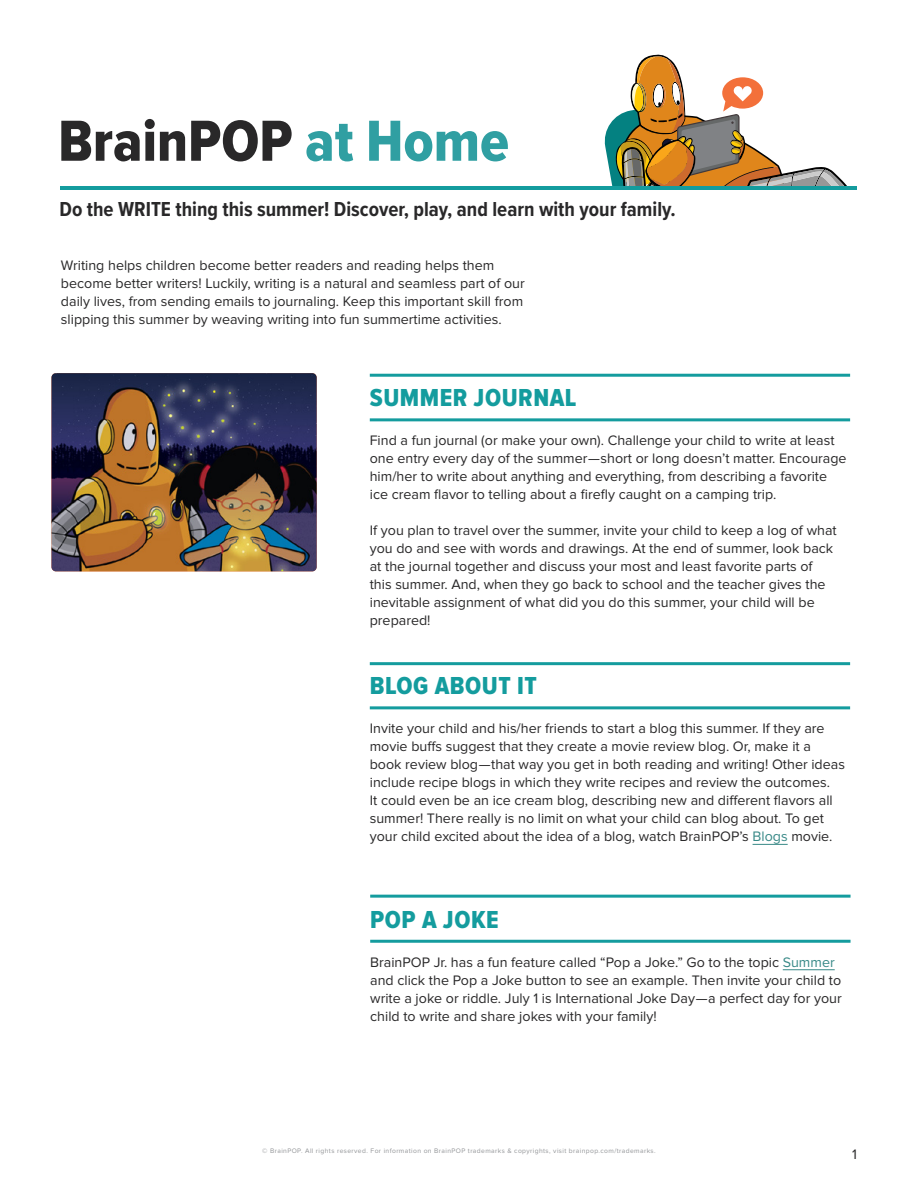
<style>
.page{position:relative;width:918px;height:1188px;background:#fff}
.page>*{position:absolute;margin:0;border:0;box-sizing:border-box;transform-origin:0 0}
.t1{font:60px "Proxima Nova Cond Extrabld";color:#292829}
.t2{font:25.5px "Proxima Nova Cond Extrabld";letter-spacing:.02em;color:#149c9e}
.t3{font:700 21px "Proxima Nova Cond";color:#292829}
.t4{font:14.25px/18px "Proxima Nova";color:#292829}
.t5{font:6.75px "Proxima Nova";letter-spacing:.06em;color:#939598}
.s1{color:#309fa2}
.s2{color:#388987}
</style>
<div class="page">
<hr style="left:753px;top:844px;width:35px;height:1px;background:#388987">
<hr style="left:370px;top:662px;width:480px;height:3px;background:#149c9e">
<hr style="left:370px;top:706px;width:480px;height:3px;background:#149c9e">
<hr style="left:370px;top:374px;width:480px;height:3px;background:#149c9e">
<hr style="left:370px;top:418px;width:480px;height:3px;background:#149c9e">
<img style="left:51px;top:373px;width:266px;height:198px">
<svg style="left:604px;top:54px;width:243px;height:132px"></svg>
<hr style="left:60px;top:186px;width:797px;height:3px;background:#149c9e">
<hr style="left:370px;top:895px;width:481px;height:3px;background:#149c9e">
<hr style="left:370px;top:940px;width:481px;height:3px;background:#149c9e">
<hr style="left:783px;top:969px;width:52px;height:1px;background:#388987">
<h1 class="t1" style="left:58px;top:107px;width:452px">BrainPOP <span class="s1">at Home</span></h1>
<h3 class="t3" style="left:59px;top:193px;width:618px">Do the WRITE thing this summer! Discover, play, and learn with your family.</h3>
<p class="t4" style="left:61px;top:256px;width:465px">Writing helps children become better readers and reading helps them become better writers! Luckily, writing is a natural and seamless part of our daily lives, from sending emails to journaling. Keep this important skill from slipping this summer by weaving writing into fun summertime activities.</p>
<h2 class="t2" style="left:370px;top:384px;width:208px">SUMMER JOURNAL</h2>
<p class="t4" style="left:370px;top:432px;width:478px">Find a fun journal (or make your own). Challenge your child to write at least one entry every day of the summer—short or long doesn’t matter. Encourage him/her to write about anything and everything, from describing a favorite ice cream flavor to telling about a firefly caught on a camping trip.</p>
<p class="t4" style="left:370px;top:522px;width:468px">If you plan to travel over the summer, invite your child to keep a log of what you do and see with words and drawings. At the end of summer, look back at the journal together and discuss your most and least favorite parts of this summer. And, when they go back to school and the teacher gives the inevitable assignment of what did you do this summer, your child will be prepared!</p>
<h2 class="t2" style="left:370px;top:672px;width:169px">BLOG ABOUT IT</h2>
<p class="t4" style="left:370px;top:720px;width:477px">Invite your child and his/her friends to start a blog this summer. If they are movie buffs suggest that they create a movie review blog. Or, make it a book review blog—that way you get in both reading and writing! Other ideas include recipe blogs in which they write recipes and review the outcomes.<br>It could even be an ice cream blog, describing new and different flavors all summer! There really is no limit on what your child can blog about. To get your child excited about the idea of a blog, watch BrainPOP’s <span class="s2">Blogs</span> movie.</p>
<h2 class="t2" style="left:370px;top:905px;width:130px">POP A JOKE</h2>
<p class="t4" style="left:370px;top:953px;width:473px">BrainPOP Jr. has a fun feature called “Pop a Joke.” Go to the topic <span class="s2">Summer </span>and click the Pop a Joke button to see an example. Then invite your child to write a joke or riddle. July 1 is International Joke Day — a perfect day for your child to write and share jokes with your family!</p>
<p class="t5" style="left:262px;top:1147px;width:395px">© BrainPOP. All rights reserved. For information on BrainPOP trademarks &amp; copyrights, visit brainpop.com/trademarks.</p>
<p class="t4" style="left:852px;top:1145px;width:6px">1</p>
</div>
